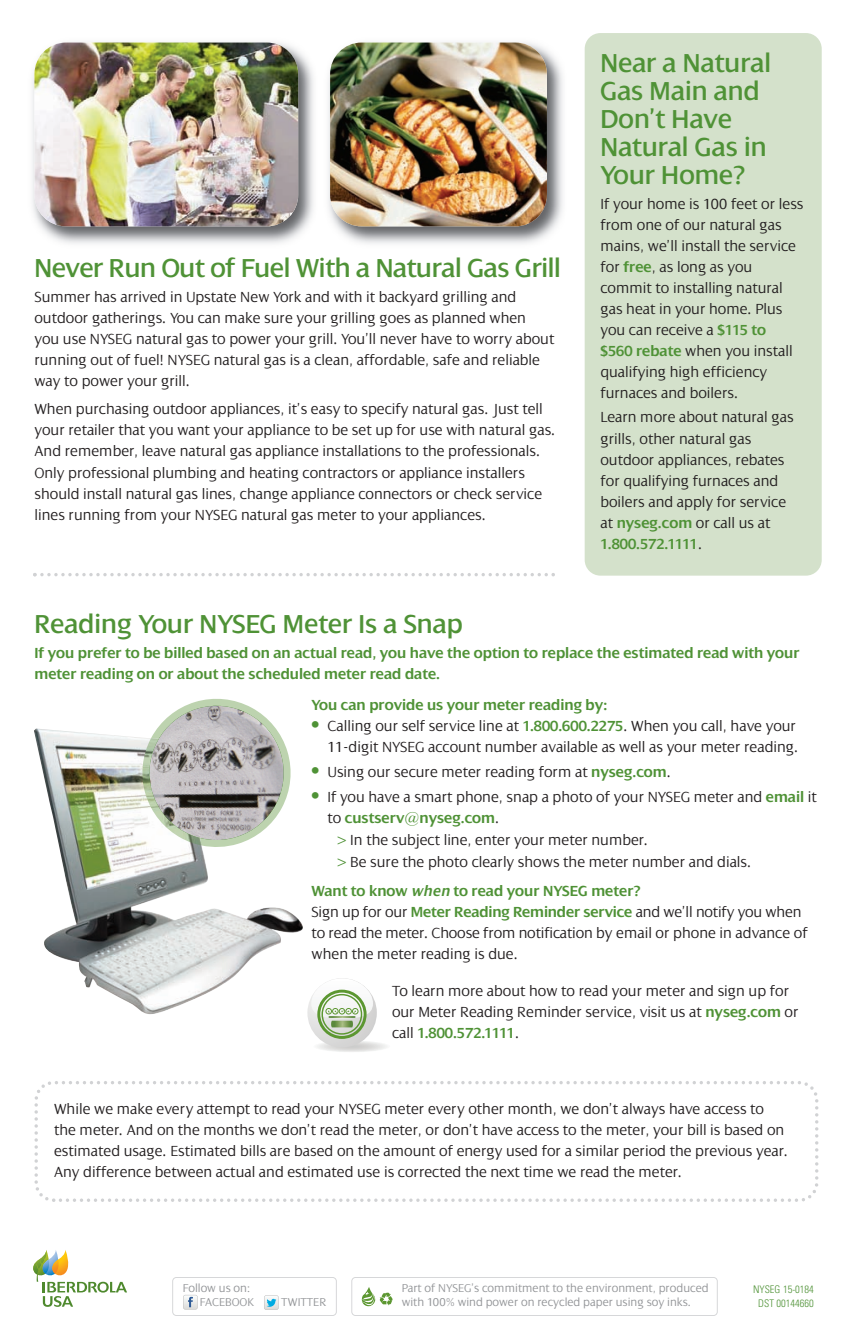
<style>
.page{position:relative;width:852px;height:1341px;background:#fff}
.page>*{position:absolute;margin:0;border:0;box-sizing:border-box;transform-origin:0 0}
.t1{font:28px/28px "Dialog";color:#4f9236}
.t2{font:300 15.75px/21px "Dialog";color:#231f20}
.t3{font:600 15.75px/21px "Dialog";color:#4f9236}
.t4{font:300 12.25px/14.2px "Dialog";color:#939598}
.t5{font:300 condensed 10.5px/14px "Univers";color:#4f9236;text-align:center}
.s1{font-weight:600;color:#4f9236}
.s2{font-family:"Univers";font-weight:700;font-stretch:condensed;font-size:18.38px;color:#4f9236}
.s3{font-weight:300;color:#231f20}
.s4{color:#4f9236}
.s5{font-weight:600;font-style:italic;color:#4f9236}
</style>
<div class="page">
<div style="left:172px;top:1277px;width:165px;height:38px;border:2px solid #d1d2d4;border-radius:4px"></div>
<div style="left:351px;top:1277px;width:366px;height:38px;border:2px solid #d1d2d4;border-radius:4px"></div>
<svg style="left:361px;top:1287px;width:32px;height:19px"></svg>
<svg style="left:183px;top:1294px;width:15px;height:15px"></svg>
<svg style="left:264px;top:1295px;width:15px;height:14px"></svg>
<svg style="left:33px;top:1250px;width:94px;height:56px"></svg>
<img style="left:34px;top:728px;width:269px;height:286px">
<svg style="left:142px;top:728px;width:151px;height:120px"></svg>
<img style="left:142px;top:699px;width:149px;height:148px">
<div style="left:584px;top:33px;width:237px;height:542px;background:#d4e1cb;border-radius:16px"></div>
<img style="left:32px;top:42px;width:531px;height:202px">
<img style="left:34px;top:43px;width:264px;height:183px;border-radius:32px">
<svg style="left:33px;top:573px;width:522px;height:3px"></svg>
<img style="left:330px;top:43px;width:217px;height:183px;border-radius:32px">
<svg style="left:312px;top:1039px;width:78px;height:13px"></svg>
<svg style="left:307px;top:978px;width:70px;height:69px"></svg>
<div style="left:317px;top:989px;width:49px;height:49px;border:3px solid #5c9731;border-radius:50%"></div>
<div style="left:321px;top:993px;width:41px;height:41px;border:1px solid #5c9731;border-radius:50%"></div>
<svg style="left:311px;top:978px;width:62px;height:49px"></svg>
<svg style="left:34px;top:1081px;width:785px;height:121px"></svg>
<h1 class="t1" style="left:34px;top:253px;width:528px">Never Run Out of Fuel With a Natural Gas Grill</h1>
<p class="t2" style="left:34px;top:286px;width:521px">Summer has arrived in Upstate New York and with it backyard grilling and outdoor gatherings. You can make sure your grilling goes as planned when you use NYSEG natural gas to power your grill. You’ll never have to worry about running out of fuel! NYSEG natural gas is a clean, affordable, safe and reliable way to power your grill.</p>
<p class="t2" style="left:34px;top:398px;width:522px">When purchasing outdoor appliances, it’s easy to specify natural gas. Just tell your retailer that you want your appliance to be set up for use with natural gas.<br>And remember, leave natural gas appliance installations to the professionals.<br>Only professional plumbing and heating contractors or appliance installers should install natural gas lines, change appliance connectors or check service lines running from your NYSEG natural gas meter to your appliances.</p>
<h1 class="t1" style="left:600px;top:48px;width:172px">Near a Natural<br>Gas Main and<br>Don’t Have<br>Natural Gas in<br>Your Home?</h1>
<p class="t2" style="left:600px;top:193px;width:205px">If your home is 100 feet or less from one of our natural gas mains, we’ll install the service for <span class="s1">free</span>, as long as you commit to installing natural gas heat in your home. Plus you can receive a <span class="s1">$115 to<br>$560 rebate</span> when you install qualifying high efficiency furnaces and boilers.</p>
<p class="t2" style="left:600px;top:406px;width:195px">Learn more about natural gas grills, other natural gas outdoor appliances, rebates for qualifying furnaces and boilers and apply for service at <span class="s1">nyseg.com</span> or call us at<br><span class="s1">1.800.572.1111</span>.</p>
<h1 class="t1" style="left:34px;top:609px;width:430px">Reading Your NYSEG Meter Is a Snap</h1>
<p class="t3" style="left:34px;top:642px;width:766px">If you prefer to be billed based on an actual read, you have the option to replace the estimated read with your meter reading on or about the scheduled meter read date.</p>
<p class="t3" style="left:311px;top:694px;width:297px">You can provide us your meter reading by:</p>
<p class="t2" style="left:311px;top:715px;width:488px;text-align:right"><span class="s2">•</span> Calling our self service line at <span class="s1">1.800.600.2275</span>. When you call, have your<br>11-digit NYSEG account number available as well as your meter reading.</p>
<p class="t2" style="left:311px;top:761px;width:361px"><span class="s2">•</span> Using our secure meter reading form at <span class="s1">nyseg.com</span>.</p>
<p class="t2" style="left:311px;top:785px;width:506px"><span class="s2">•</span> If you have a smart phone, snap a photo of your NYSEG meter and <span class="s1">email</span> it</p>
<p class="t3" style="left:327px;top:806px;width:173px"><span class="s3">to</span> custserv@nyseg.com<span class="s3">.</span></p>
<p class="t2" style="left:337px;top:829px;width:312px"><span class="s4">&gt;</span> In the subject line, enter your meter number.</p>
<p class="t2" style="left:337px;top:851px;width:415px"><span class="s4">&gt;</span> Be sure the photo clearly shows the meter number and dials.</p>
<p class="t2" style="left:311px;top:879px;width:497px"><span class="s1">Want to know</span> <span class="s5">when</span> <span class="s1">to read your NYSEG meter?<br></span>Sign up for our <span class="s1">Meter Reading Reminder service</span> and we’ll notify you when to read the meter. Choose from notification by email or phone in advance of when the meter reading is due.</p>
<p class="t2" style="left:392px;top:979px;width:408px">To learn more about how to read your meter and sign up for our Meter Reading Reminder service, visit us at <span class="s1">nyseg.com</span> or call <span class="s1">1.800.572.1111</span>.</p>
<p class="t2" style="left:54px;top:1098px;width:735px">While we make every attempt to read your NYSEG meter every other month, we don’t always have access to the meter. And on the months we don’t read the meter, or don’t have access to the meter, your bill is based on estimated usage. Estimated bills are based on the amount of energy used for a similar period the previous year.<br>Any difference between actual and estimated use is corrected the next time we read the meter.</p>
<p class="t4" style="left:200px;top:1280px;width:56px;text-indent:-17px">Follow us on:<br>FACEBOOK</p>
<p class="t4" style="left:281px;top:1294px;width:46px">TWITTER</p>
<p class="t4" style="left:401px;top:1280px;width:308px">Part of NYSEG’s commitment to the environment, produced with 100% wind power on recycled paper using soy inks.</p>
<p class="t5" style="left:753px;top:1282px;width:62px">NYSEG 15-0184<br>DST 00144660</p>
</div>
